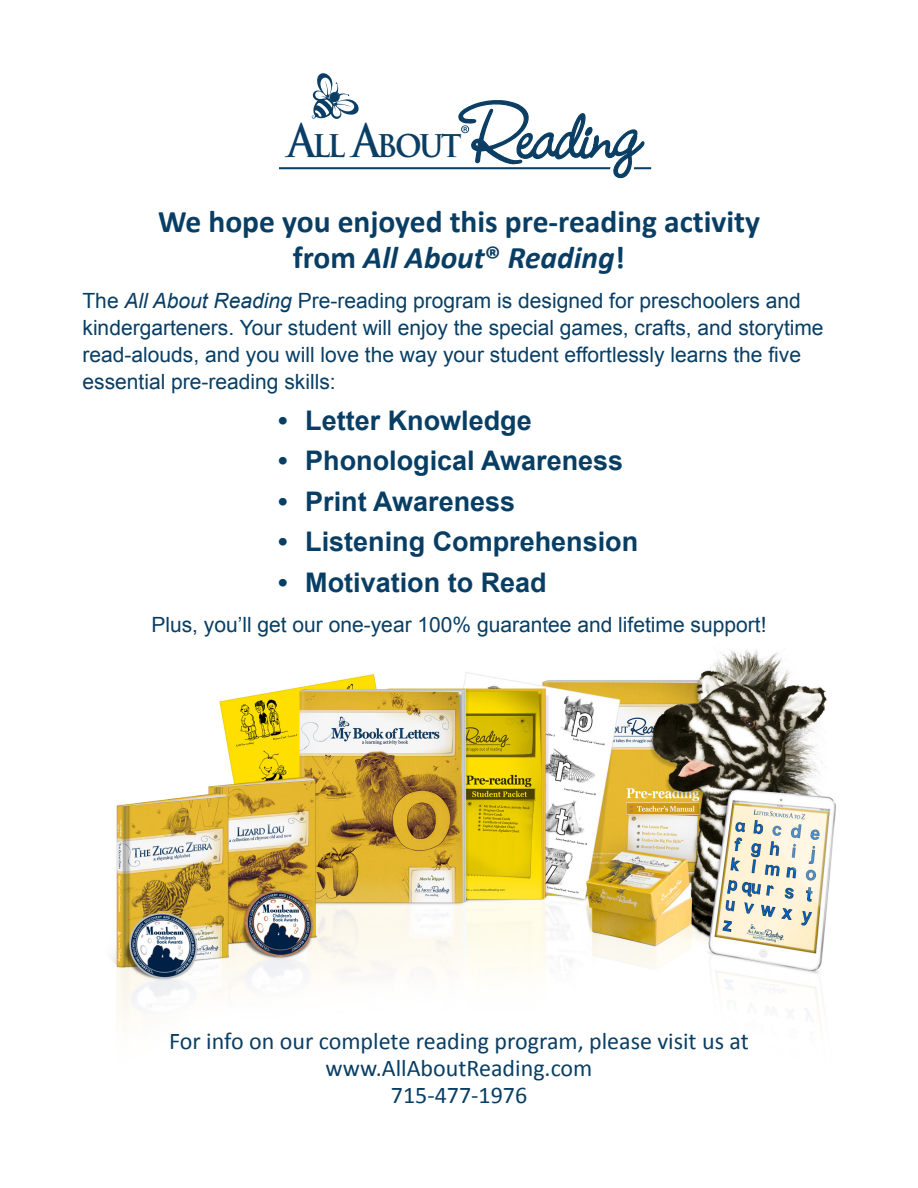
<style>
.page{position:relative;width:918px;height:1188px;background:#fff}
.page>*{position:absolute;margin:0;border:0;box-sizing:border-box;transform-origin:0 0}
.t1{font:700 35.85px "Trajan Pro";letter-spacing:-.08em;color:#0b3e64;scale:.9 1}
.t2{font:700 31.5px/36px "Calibri";color:#093e64;text-align:center}
.t3{font:700 27px "Arial";color:#093e64}
.t4{font:24px/27px "Calibri";color:#093e64;text-align:center}
.t5{font:21px/27px "Arial";color:#093e64}
.s1{font-size:44.55px}
.s2{font-style:italic}
</style>
<div class="page">
<img style="left:112px;top:650px;width:724px;height:372px">
<svg style="left:279px;top:73px;width:372px;height:106px"></svg>
<h1 class="t1" style="left:287px;top:121px;width:195px"><span class="s1">A</span>ll <span class="s1">A</span>bout</h1>
<h2 class="t2" style="left:158px;top:203px;width:603px">We hope you enjoyed this pre-reading activity from <span class="s2">All About</span>® <span class="s2">Reading</span>!</h2>
<p class="t5" style="left:82px;top:288px;width:743px">The <span class="s2">All About Reading</span> Pre-reading program is designed for preschoolers and kindergarteners. Your student will enjoy the special games, crafts, and storytime read-alouds, and you will love the way your student effortlessly learns the five essential pre-reading skills:</p>
<p class="t3" style="left:278px;top:403px;width:255px">• Letter Knowledge</p>
<p class="t3" style="left:278px;top:443px;width:347px">• Phonological Awareness</p>
<p class="t3" style="left:278px;top:484px;width:239px">• Print Awareness</p>
<p class="t3" style="left:278px;top:524px;width:362px">• Listening Comprehension</p>
<p class="t3" style="left:278px;top:565px;width:270px">• Motivation to Read</p>
<p class="t5" style="left:151px;top:612px;width:617px">Plus, you’ll get our one-year 100% guarantee and lifetime support!</p>
<p class="t4" style="left:169px;top:1028px;width:581px">For info on our complete reading program, please visit us at www.AllAboutReading.com<br>715-477-1976</p>
</div>
